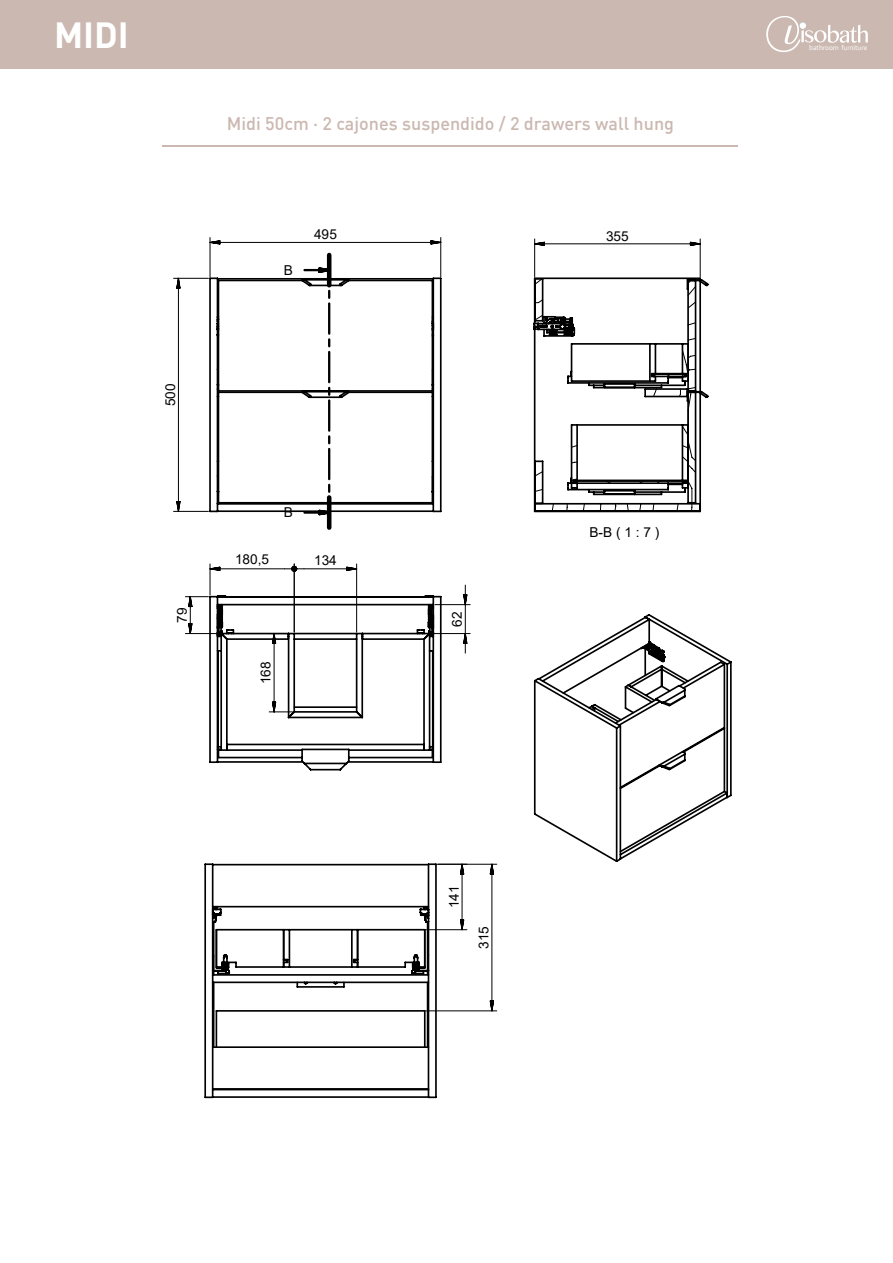
<style>
.page{position:relative;width:893px;height:1263px;background:#fff}
.page>*{position:absolute;margin:0;border:0;box-sizing:border-box;transform-origin:0 0}
.t1{font:700 36px "DIN Pro";color:#fff}
.t2{font:500 18px "DIN";color:#cbb8b1}
.t3{font:13.65px "Arial";color:#000}
.t4{font:7.2px "Corbel";letter-spacing:-.01em;color:#fff}
</style>
<div class="page">
<hr style="left:163px;top:145px;width:575px;height:1px;background:#cbb8b1">
<div style="left:0;top:0;width:893px;height:68px;background:#cbb8b1"></div>
<svg style="left:204px;top:605px;width:231px;height:494px"></svg>
<hr style="left:428px;top:864px;width:1px;height:233px;background:#000">
<svg style="left:428px;top:1096px;width:8px;height:2px"></svg>
<hr style="left:435px;top:864px;width:2px;height:233px;background:#000">
<hr style="left:424px;top:1011px;width:2px;height:36px;background:#000">
<hr style="left:216px;top:1011px;width:1px;height:36px;background:#000">
<hr style="left:216px;top:1010px;width:209px;height:2px;background:#000">
<hr style="left:427px;top:982px;width:1px;height:65px;background:#000">
<hr style="left:213px;top:982px;width:1px;height:65px;background:#000">
<svg style="left:212px;top:907px;width:3px;height:15px"></svg>
<hr style="left:213px;top:922px;width:1px;height:48px;background:#000">
<svg style="left:212px;top:954px;width:18px;height:21px"></svg>
<hr style="left:297px;top:986px;width:47px;height:2px;background:#000">
<svg style="left:333px;top:982px;width:12px;height:5px"></svg>
<svg style="left:296px;top:982px;width:12px;height:5px"></svg>
<svg style="left:215px;top:612px;width:517px;height:357px"></svg>
<svg style="left:613px;top:639px;width:114px;height:215px"></svg>
<svg style="left:533px;top:512px;width:169px;height:212px"></svg>
<hr style="left:327px;top:497px;width:4px;height:31px;background:#000">
<svg style="left:173px;top:237px;width:269px;height:280px"></svg>
<svg style="left:424px;top:584px;width:47px;height:70px"></svg>
<svg style="left:185px;top:563px;width:177px;height:154px"></svg>
<svg style="left:411px;top:859px;width:87px;height:157px"></svg>
<svg style="left:533px;top:238px;width:176px;height:274px"></svg>
<svg style="left:766px;top:16px;width:102px;height:36px"></svg>
<div style="left:799px;top:22px;width:7px;height:7px;background:#fff;border-radius:50%"></div>
<p class="t1" style="left:54px;top:10px;width:76px">MIDI</p>
<p class="t2" style="left:227px;top:112px;width:449px">Midi 50cm · 2 cajones suspendido / 2 drawers wall hung</p>
<p class="t3" style="left:284px;top:261px;width:11px">B</p>
<p class="t3" style="left:314px;top:225px;width:24px">495</p>
<p class="t3" style="left:606px;top:226px;width:24px">355</p>
<p class="t3" style="left:161px;top:406px;width:24px;rotate:-90deg">500</p>
<p class="t3" style="left:173px;top:623px;width:17px;rotate:-90deg">79</p>
<p class="t3" style="left:284px;top:503px;width:11px">B</p>
<p class="t3" style="left:235px;top:549px;width:36px">180,5</p>
<p class="t3" style="left:314px;top:551px;width:24px">134</p>
<p class="t3" style="left:256px;top:684px;width:24px;rotate:-90deg">168</p>
<p class="t3" style="left:448px;top:627px;width:17px;rotate:-90deg">62</p>
<p class="t3" style="left:589px;top:523px;width:71px">B-B ( 1 : 7 )</p>
<p class="t3" style="left:445px;top:908px;width:24px;rotate:-90deg">141</p>
<p class="t3" style="left:474px;top:949px;width:24px;rotate:-90deg">315</p>
<p class="t4" style="left:809px;top:44px;width:60px">bathroom furniture</p>
</div>
